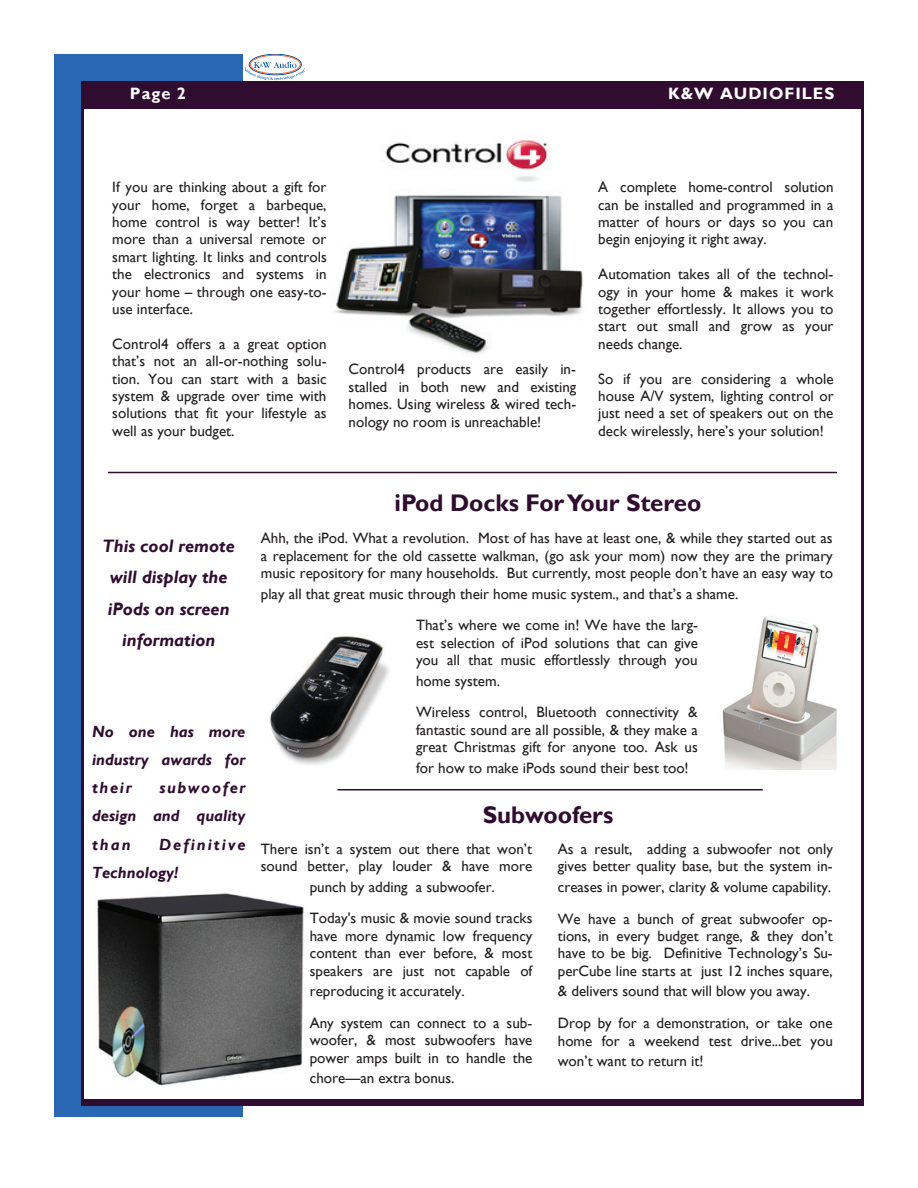
<style>
.page{position:relative;width:918px;height:1188px;background:#fff}
.page>*{position:absolute;margin:0;border:0;box-sizing:border-box;transform-origin:0 0}
.t1{font:700 24px "Gill Sans";color:#300c30}
.t2{font:italic 700 18px/31.3px "Gill Sans";color:#300c30;text-align:center}
.t3{font:700 16.5px "Gill Sans";letter-spacing:.06em;color:#fff}
.t4{font:italic 700 16.2px/28.2px "Gill Sans";color:#300c30;text-align:justify}
.t5{font:italic 700 16.2px/28.2px "Gill Sans";letter-spacing:.06em;color:#300c30}
.t6{font:15px/17.4px "Gill Sans";color:#231f20}
</style>
<div class="page">
<div style="left:54px;top:54px;width:189px;height:1063px;background:#2a67b2"></div>
<div style="left:81px;top:81px;width:783px;height:1025px;background:#fff"></div>
<hr style="left:861px;top:81px;width:3px;height:1025px;background:#300c30">
<hr style="left:81px;top:81px;width:3px;height:1025px;background:#300c30">
<div style="left:81px;top:1100px;width:783px;height:6px;background:#300c30"></div>
<div style="left:81px;top:81px;width:783px;height:28px;background:#300c30"></div>
<hr style="left:108px;top:472px;width:729px;height:1px;background:#300c30">
<hr style="left:338px;top:789px;width:425px;height:1px;background:#300c30">
<img style="left:334px;top:140px;width:249px;height:215px">
<img style="left:722px;top:616px;width:115px;height:154px">
<img style="left:270px;top:636px;width:120px;height:129px">
<img style="left:97px;top:893px;width:207px;height:193px">
<div style="left:249px;top:54px;width:53px;height:21px;border:1px solid #0155a5;border-radius:50%"></div>
<div style="left:250px;top:55px;width:50px;height:19px;border:1px solid #f26430;border-radius:50%"></div>
<svg style="left:245px;top:62px;width:60px;height:18px"></svg>
<p class="t3" style="left:130px;top:83px;width:58px">Page 2</p>
<p class="t3" style="left:668px;top:83px;width:168px">K&amp;W AUDIOFILES</p>
<p class="t6" style="left:112px;top:179px;width:216px;text-align:justify">If you are thinking about a gift for your home, forget a barbeque, home control is way better! It’s more than a universal remote or smart lighting. It links and controls the electronics and systems in your home – through one easy-to&shy;use interface.</p>
<p class="t6" style="left:112px;top:335px;width:216px;text-align:justify">Control4 offers a a great option that’s not an all-or-nothing solu&shy;tion. You can start with a basic system &amp; upgrade over time with solutions that fit your lifestyle as well as your budget.</p>
<p class="t6" style="left:349px;top:361px;width:229px;text-align:justify">Control4 products are easily in&shy;stalled in both new and existing homes. Using wireless &amp; wired tech&shy;nology no room is unreachable!</p>
<p class="t6" style="left:598px;top:179px;width:237px;text-align:justify">A complete home-control solution can be installed and programmed in a matter of hours or days so you can begin enjoying it right away.</p>
<p class="t6" style="left:598px;top:266px;width:237px;text-align:justify">Automation takes all of the technol&shy;ogy in your home &amp; makes it work together effortlessly. It allows you to start out small and grow as your needs change.</p>
<p class="t6" style="left:598px;top:370px;width:237px;text-align:justify">So if you are considering a whole house A/V system, lighting control or just need a set of speakers out on the deck wirelessly, here’s your solution!</p>
<p class="t2" style="left:103px;top:531px;width:134px">This cool remote will display the iPods on screen information</p>
<p class="t4" style="left:92px;top:718px;width:155px">No one has more industry awards for their</p>
<p class="t4" style="left:92px;top:774px;width:155px;text-indent:67px">subwoofer design and quality than</p>
<p class="t5" style="left:92px;top:830px;width:155px;text-indent:67px">Definitive<br>Technology!</p>
<h1 class="t1" style="left:395px;top:488px;width:308px">iPod Docks For Your Stereo</h1>
<p class="t6" style="left:261px;top:530px;width:574px;text-align:justify">Ahh, the iPod. What a revolution. Most of has have at least one, &amp; while they started out as a replacement for the old cassette walkman, (go ask your mom) now they are the primary music repository for many households. But currently, most people don’t have an easy way to</p>
<p class="t6" style="left:416px;top:578px;width:324px;line-height:31.7px;text-indent:-155px">play all that great music through their home music system., and that’s a shame.<br>That’s where we come in! We have the larg-</p>
<p class="t6" style="left:416px;top:634px;width:283px">est selection of iPod solutions that can give you all that music effortlessly through you</p>
<p class="t6" style="left:416px;top:665px;width:283px;line-height:31.7px">home system.<br>Wireless control, Bluetooth connectivity &amp;</p>
<p class="t6" style="left:416px;top:721px;width:283px">fantastic sound are all possible, &amp; they make a great Christmas gift for anyone too. Ask us</p>
<p class="t6" style="left:416px;top:759px;width:274px">for how to make iPods sound their best too!</p>
<h1 class="t1" style="left:483px;top:801px;width:132px">Subwoofers</h1>
<p class="t6" style="left:261px;top:840px;width:273px">There isn’t a system out there that won’t sound better, play louder &amp; have more</p>
<p class="t6" style="left:310px;top:871px;width:224px;line-height:31.7px">punch by adding a subwoofer.<br>Today's music &amp; movie sound tracks</p>
<p class="t6" style="left:310px;top:927px;width:224px;text-align:justify">have more dynamic low frequency content than ever before, &amp; most speakers are just not capable of</p>
<p class="t6" style="left:310px;top:976px;width:224px;line-height:31.7px">reproducing it accurately.<br>Any system can connect to a sub-</p>
<p class="t6" style="left:310px;top:1032px;width:224px">woofer, &amp; most subwoofers have power amps built in to handle the</p>
<p class="t6" style="left:310px;top:1070px;width:146px">chore—an extra bonus.</p>
<p class="t6" style="left:558px;top:840px;width:277px">As a result, adding a subwoofer not only gives better quality base, but the system in-</p>
<p class="t6" style="left:558px;top:871px;width:276px;line-height:31.8px">creases in power, clarity &amp; volume capability.<br>We have a bunch of great subwoofer op-</p>
<p class="t6" style="left:558px;top:927px;width:277px;text-align:justify">tions, in every budget range, &amp; they don’t have to be big. Definitive Technology’s Su&shy;perCube line starts at just 12 inches square,</p>
<p class="t6" style="left:558px;top:976px;width:276px;line-height:31.8px">&amp; delivers sound that will blow you away.<br>Drop by for a demonstration, or take one</p>
<p class="t6" style="left:558px;top:1030px;width:277px;line-height:20.7px">home for a weekend test drive...bet you won’t want to return it!</p>
</div>
